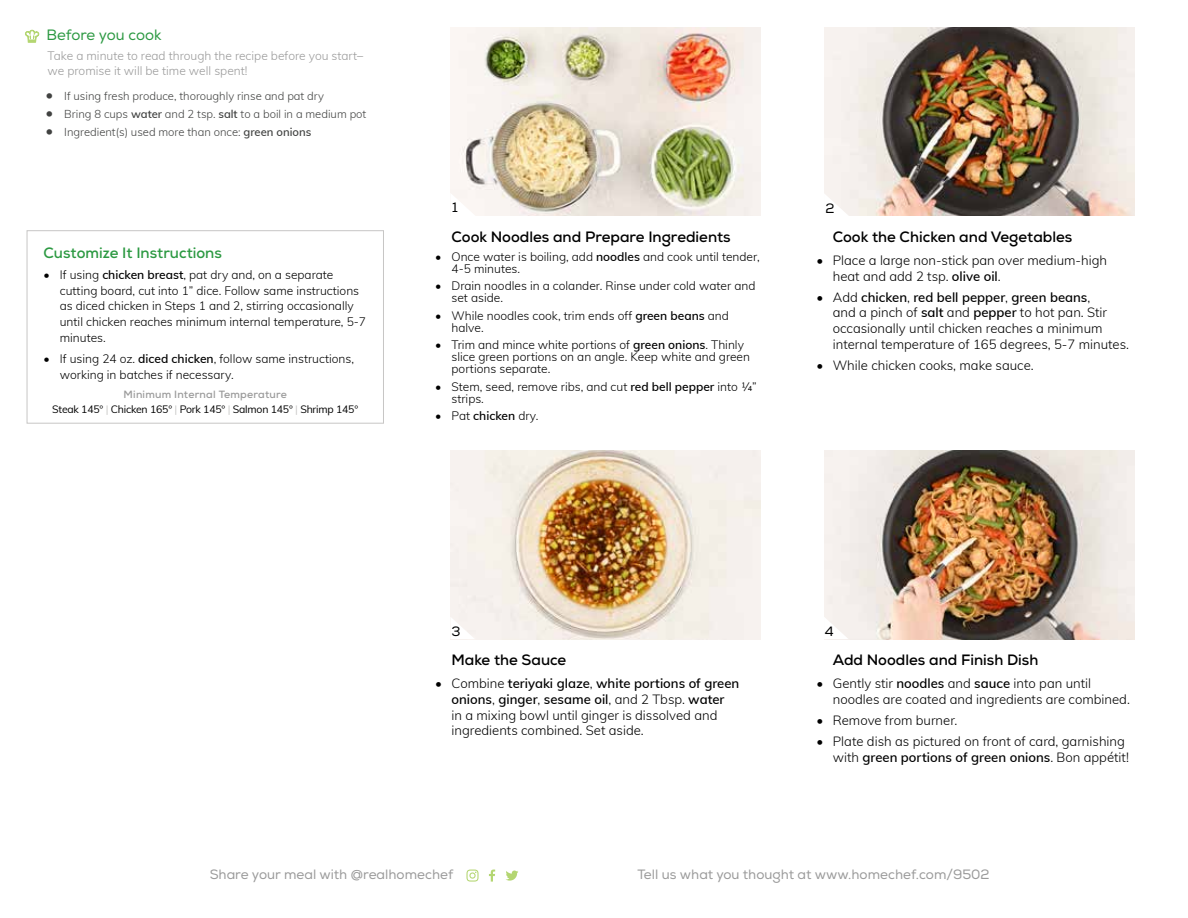
<style>
.page{position:relative;width:1188px;height:918px;background:#fff}
.page>*{position:absolute;margin:0;border:0;box-sizing:border-box;transform-origin:0 0}
.t1{font:700 15px "Nexa";color:#000}
.t2{font:700 15px "Nexa";color:#2c9942}
.t3{font:15px "Nexa";letter-spacing:-.005em;color:#2c9942}
.t4{font:13.5px "Nexa";color:#9a9a9a}
.t5{font:13.5px "Nexa";color:#000}
.t6{font:300 13.2px/15.8px "Muli";color:#000}
.t7{font:300 12px/12px "Muli";color:#000}
.t8{font:300 12px/15px "Muli";color:#9a9a9a}
.t9{font:300 11.25px "Muli";color:#414241}
.t10{font:10.5px "Muli";letter-spacing:-.02em;color:#000}
.t11{font:700 10.5px "Nexa";letter-spacing:.02em;color:#9a9a9a}
.s1{font-size:15px}
.s2{font-weight:600}
.s3{color:#c7c6c5}
</style>
<div class="page">
<div style="left:27px;top:230px;width:357px;height:194px;border:1px solid #c7c6c5"></div>
<svg style="left:25px;top:30px;width:14px;height:12px"></svg>
<svg style="left:489px;top:870px;width:6px;height:12px"></svg>
<svg style="left:466px;top:870px;width:13px;height:12px"></svg>
<svg style="left:506px;top:871px;width:12px;height:10px"></svg>
<img style="left:450px;top:450px;width:311px;height:189px">
<img style="left:824px;top:450px;width:311px;height:189px">
<img style="left:450px;top:27px;width:311px;height:189px">
<img style="left:824px;top:27px;width:311px;height:189px">
<svg style="left:450px;top:193px;width:26px;height:23px"></svg>
<svg style="left:824px;top:193px;width:25px;height:23px"></svg>
<svg style="left:450px;top:617px;width:25px;height:22px"></svg>
<svg style="left:824px;top:617px;width:24px;height:22px"></svg>
<p class="t3" style="left:46px;top:26px;width:117px">Before you cook</p>
<p class="t8" style="left:48px;top:47px;width:317px">Take a minute to read through the recipe before you start– we promise it will be time well spent!</p>
<p class="t9" style="left:45px;top:88px;width:280px"><span class="s1">•</span> If using fresh produce, thoroughly rinse and pat dry</p>
<p class="t9" style="left:45px;top:106px;width:323px"><span class="s1">•</span> Bring 8 cups <span class="s2">water</span> and 2 tsp. <span class="s2">salt</span> to a boil in a medium pot</p>
<p class="t9" style="left:45px;top:124px;width:267px"><span class="s1">•</span> Ingredient(s) used more than once: <span class="s2">green onions</span></p>
<p class="t2" style="left:44px;top:243px;width:180px">Customize It Instructions</p>
<p class="t7" style="left:60px;top:266px;width:308px;line-height:15.8px;text-indent:-16px">• If using <span class="s2">chicken breast</span>, pat dry and, on a separate cutting board, cut into 1” dice. Follow same instructions as diced chicken in Steps 1 and 2, stirring occasionally until chicken reaches minimum internal temperature, 5-7 minutes.</p>
<p class="t7" style="left:60px;top:350px;width:296px;line-height:15.8px;text-indent:-16px">• If using 24 oz. <span class="s2">diced chicken</span>, follow same instructions, working in batches if necessary.</p>
<p class="t11" style="left:124px;top:387px;width:165px">Minimum Internal Temperature</p>
<p class="t10" style="left:52px;top:401px;width:308px">Steak 145° <span class="s3">|</span> Chicken 165° <span class="s3">|</span> Pork 145° <span class="s3">|</span> Salmon 145° <span class="s3">|</span> Shrimp 145°</p>
<p class="t5" style="left:452px;top:200px;width:7px">1</p>
<p class="t1" style="left:452px;top:227px;width:281px">Cook Noodles and Prepare Ingredients</p>
<p class="t7" style="left:452px;top:250px;width:310px;text-indent:-16px">• Once water is boiling, add <span class="s2">noodles</span> and cook until tender,<br>4-5 minutes.</p>
<p class="t7" style="left:452px;top:280px;width:305px;text-indent:-16px">• Drain noodles in a colander. Rinse under cold water and set aside.</p>
<p class="t7" style="left:452px;top:309px;width:279px;text-indent:-16px">• While noodles cook, trim ends off <span class="s2">green beans</span> and halve.</p>
<p class="t7" style="left:452px;top:338px;width:300px;text-indent:-16px">• Trim and mince white portions of <span class="s2">green onions</span>. Thinly slice green portions on an angle. Keep white and green portions separate.</p>
<p class="t7" style="left:452px;top:380px;width:307px;text-indent:-16px">• Stem, seed, remove ribs, and cut <span class="s2">red bell pepper</span> into ¼” strips.</p>
<p class="t7" style="left:435px;top:409px;width:105px">• Pat <span class="s2">chicken</span> dry.</p>
<p class="t5" style="left:825px;top:200px;width:11px">2</p>
<p class="t1" style="left:833px;top:227px;width:241px">Cook the Chicken and Vegetables</p>
<p class="t6" style="left:833px;top:252px;width:276px;text-indent:-16px">• Place a large non-stick pan over medium-high heat and add 2 tsp. <span class="s2">olive oil</span>.</p>
<p class="t6" style="left:833px;top:288px;width:298px;text-indent:-16px">• Add <span class="s2">chicken</span>, <span class="s2">red bell pepper</span>, <span class="s2">green beans</span>,<br>and a pinch of <span class="s2">salt</span> and <span class="s2">pepper</span> to hot pan. Stir occasionally until chicken reaches a minimum internal temperature of 165 degrees, 5-7 minutes.</p>
<p class="t6" style="left:817px;top:357px;width:219px">• While chicken cooks, make sauce.</p>
<p class="t5" style="left:451px;top:623px;width:11px">3</p>
<p class="t5" style="left:825px;top:623px;width:10px">4</p>
<p class="t1" style="left:452px;top:650px;width:116px">Make the Sauce</p>
<p class="t6" style="left:452px;top:675px;width:289px;text-indent:-16px">• Combine <span class="s2">teriyaki glaze</span>, <span class="s2">white portions of green onions</span>, <span class="s2">ginger</span>, <span class="s2">sesame oil</span>, and 2 Tbsp. <span class="s2">water<br></span>in a mixing bowl until ginger is dissolved and ingredients combined. Set aside.</p>
<p class="t1" style="left:833px;top:650px;width:207px">Add Noodles and Finish Dish</p>
<p class="t6" style="left:833px;top:675px;width:299px;text-indent:-16px">• Gently stir <span class="s2">noodles</span> and <span class="s2">sauce</span> into pan until noodles are coated and ingredients are combined.</p>
<p class="t6" style="left:817px;top:712px;width:142px">• Remove from burner.</p>
<p class="t6" style="left:817px;top:733px;width:314px;text-align:right">• Plate dish as pictured on front of card, garnishing with <span class="s2">green portions of green onions</span>. Bon appétit!</p>
<p class="t4" style="left:210px;top:867px;width:245px">Share your meal with @realhomechef</p>
<p class="t4" style="left:638px;top:867px;width:354px">Tell us what you thought at www.homechef.com/9502</p>
</div>
